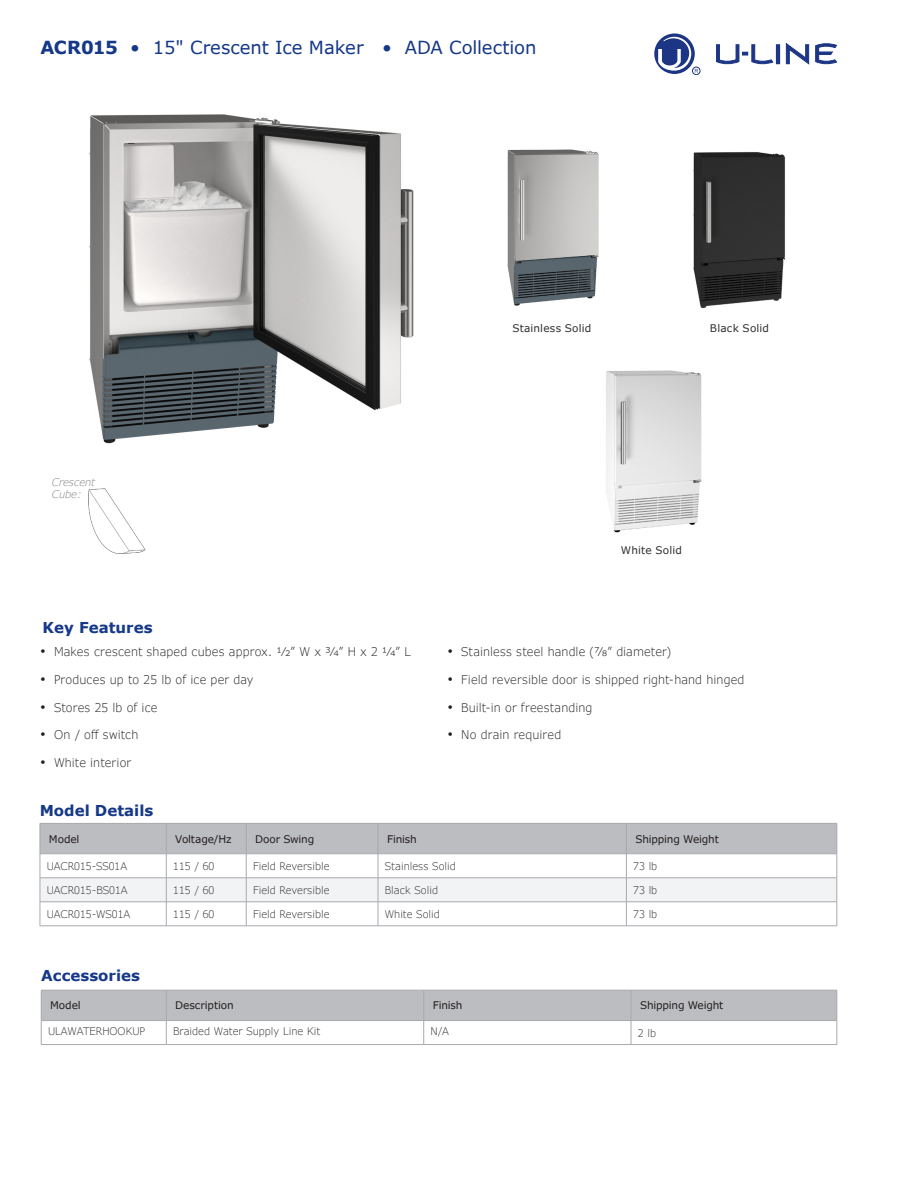
<style>
.page{position:relative;width:918px;height:1188px;background:#fff}
.page>*{position:absolute;margin:0;border:0;box-sizing:border-box;transform-origin:0 0}
.t1{font:18px "Verdana Pro";color:#153889}
.t2{font:700 15px "Verdana";color:#153889}
.t3{font:300 12px "Verdana Pro";letter-spacing:.01em;color:#231f20}
.t4{font:300 10.5px "Verdana Pro";color:#312f30}
.t5{font:10.5px "Verdana Pro";letter-spacing:-.015em;color:#231f20}
.t6{font:10.5px "Verdana Pro";letter-spacing:.015em;color:#312f30}
.t7{font:italic 300 10.5px "Verdana Pro";color:#808285}
.s1{font-weight:700}
.s2{font-family:"Gill Sans";font-weight:400;font-size:14.25px}
</style>
<div class="page">
<hr style="left:631px;top:1044px;width:206px;height:1px;background:#a8a9ad">
<svg style="left:41px;top:990px;width:797px;height:54px"></svg>
<hr style="left:41px;top:1044px;width:125px;height:1px;background:#a8a9ad">
<hr style="left:166px;top:1044px;width:258px;height:1px;background:#a8a9ad">
<hr style="left:424px;top:1044px;width:207px;height:1px;background:#a8a9ad">
<svg style="left:40px;top:823px;width:798px;height:103px"></svg>
<hr style="left:40px;top:926px;width:126px;height:1px;background:#a8a9ad">
<hr style="left:246px;top:926px;width:132px;height:1px;background:#a8a9ad">
<hr style="left:378px;top:926px;width:248px;height:1px;background:#a8a9ad">
<hr style="left:626px;top:926px;width:211px;height:1px;background:#a8a9ad">
<hr style="left:166px;top:878px;width:80px;height:1px;background:#a8a9ad">
<hr style="left:166px;top:926px;width:80px;height:1px;background:#a8a9ad">
<img style="left:89px;top:114px;width:325px;height:330px">
<img style="left:693px;top:152px;width:93px;height:157px">
<img style="left:606px;top:370px;width:96px;height:163px">
<img style="left:507px;top:149px;width:92px;height:157px">
<img style="left:88px;top:488px;width:58px;height:66px">
<div style="left:776px;top:45px;width:4px;height:19px;border:1px solid #1c3685"></div>
<svg style="left:786px;top:43px;width:23px;height:21px"></svg>
<svg style="left:816px;top:43px;width:21px;height:21px"></svg>
<svg style="left:716px;top:45px;width:57px;height:20px"></svg>
<svg style="left:654px;top:33px;width:44px;height:41px"></svg>
<div style="left:692px;top:67px;width:8px;height:8px;border:1px solid #1c3685;border-radius:50%"></div>
<p class="t1" style="left:40px;top:36px;width:498px"><span class="s1">ACR015</span> • 15" Crescent Ice Maker • ADA Collection</p>
<p class="t7" style="left:52px;top:475px;width:45px">Crescent</p>
<p class="t7" style="left:52px;top:488px;width:31px">Cube:</p>
<p class="t6" style="left:512px;top:321px;width:81px">Stainless Solid</p>
<p class="t6" style="left:710px;top:321px;width:61px">Black Solid</p>
<p class="t6" style="left:621px;top:544px;width:63px">White Solid</p>
<p class="t2" style="left:43px;top:618px;width:111px">Key Features</p>
<p class="t3" style="left:41px;top:644px;width:372px"><span class="s2">•</span> Makes crescent shaped cubes approx. 1/2” W x 3/4” H x 2 1/4” L</p>
<p class="t3" style="left:41px;top:672px;width:215px"><span class="s2">•</span> Produces up to 25 lb of ice per day</p>
<p class="t3" style="left:41px;top:700px;width:118px"><span class="s2">•</span> Stores 25 lb of ice</p>
<p class="t3" style="left:41px;top:727px;width:99px"><span class="s2">•</span> On / off switch</p>
<p class="t3" style="left:41px;top:755px;width:92px"><span class="s2">•</span> White interior</p>
<p class="t2" style="left:40px;top:801px;width:115px">Model Details</p>
<p class="t3" style="left:448px;top:644px;width:225px"><span class="s2">•</span> Stainless steel handle (7/8” diameter)</p>
<p class="t3" style="left:448px;top:672px;width:298px"><span class="s2">•</span> Field reversible door is shipped right-hand hinged</p>
<p class="t3" style="left:448px;top:700px;width:146px"><span class="s2">•</span> Built-in or freestanding</p>
<p class="t3" style="left:448px;top:727px;width:115px"><span class="s2">•</span> No drain required</p>
<p class="t5" style="left:49px;top:832px;width:32px">Model</p>
<p class="t5" style="left:175px;top:832px;width:58px">Voltage/Hz</p>
<p class="t5" style="left:255px;top:832px;width:61px">Door Swing</p>
<p class="t5" style="left:387px;top:832px;width:31px">Finish</p>
<p class="t5" style="left:635px;top:832px;width:85px">Shipping Weight</p>
<p class="t4" style="left:47px;top:859px;width:82px">UACR015-SS01A</p>
<p class="t4" style="left:173px;top:859px;width:43px">115 / 60</p>
<p class="t4" style="left:253px;top:859px;width:78px">Field Reversible</p>
<p class="t4" style="left:385px;top:859px;width:73px">Stainless Solid</p>
<p class="t4" style="left:633px;top:859px;width:26px">73 lb</p>
<p class="t4" style="left:47px;top:883px;width:82px">UACR015-BS01A</p>
<p class="t4" style="left:173px;top:883px;width:43px">115 / 60</p>
<p class="t4" style="left:253px;top:883px;width:78px">Field Reversible</p>
<p class="t4" style="left:385px;top:883px;width:55px">Black Solid</p>
<p class="t4" style="left:633px;top:883px;width:26px">73 lb</p>
<p class="t4" style="left:47px;top:907px;width:85px">UACR015-WS01A</p>
<p class="t4" style="left:173px;top:907px;width:43px">115 / 60</p>
<p class="t4" style="left:253px;top:907px;width:78px">Field Reversible</p>
<p class="t4" style="left:385px;top:907px;width:57px">White Solid</p>
<p class="t4" style="left:633px;top:907px;width:26px">73 lb</p>
<p class="t2" style="left:41px;top:966px;width:100px">Accessories</p>
<p class="t5" style="left:50px;top:999px;width:32px">Model</p>
<p class="t5" style="left:175px;top:999px;width:60px">Description</p>
<p class="t5" style="left:433px;top:999px;width:31px">Finish</p>
<p class="t5" style="left:640px;top:999px;width:85px">Shipping Weight</p>
<p class="t4" style="left:48px;top:1025px;width:99px">ULAWATERHOOKUP</p>
<p class="t4" style="left:173px;top:1025px;width:149px">Braided Water Supply Line Kit</p>
<p class="t4" style="left:431px;top:1025px;width:20px">N/A</p>
<p class="t4" style="left:638px;top:1026px;width:20px">2 lb</p>
</div>
